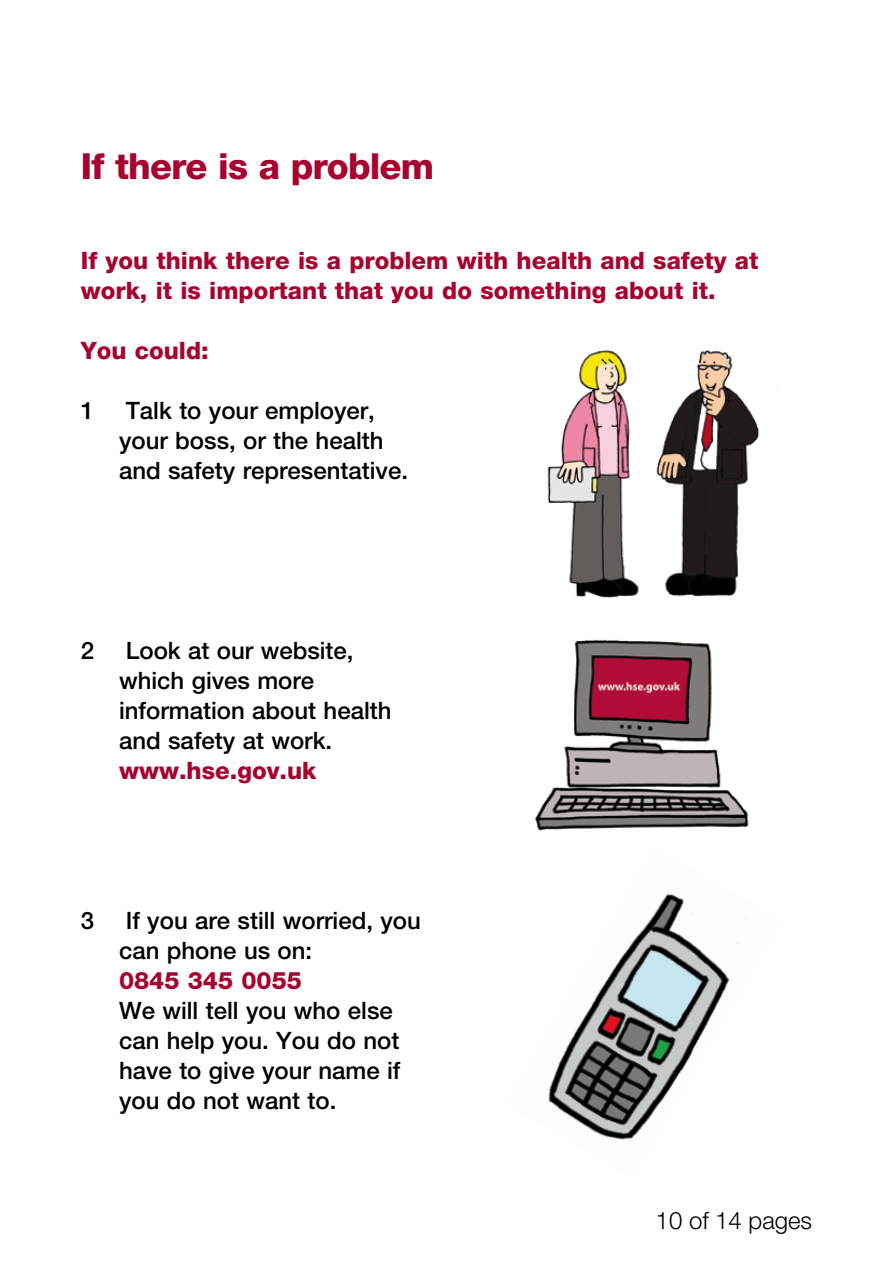
<style>
.page{position:relative;width:893px;height:1263px;background:#fff}
.page>*{position:absolute;margin:0;border:0;box-sizing:border-box;transform-origin:0 0}
.t1{font:800 36px "Helvetica Neue";letter-spacing:-.025em;color:#a70230}
.t2{font:500 24px/30px "Helvetica Neue";color:#000}
.t3{font:800 24px/30px "Helvetica Neue";color:#a70230}
.t4{font:300 24px "Helvetica Neue";color:#000}
</style>
<div class="page">
<img style="left:535px;top:639px;width:214px;height:192px">
<img style="left:547px;top:350px;width:230px;height:248px">
<img style="left:548px;top:893px;width:191px;height:247px">
<h3 class="t1" style="left:81px;top:145px;width:355px">If there is a problem</h3>
<p class="t3" style="left:81px;top:245px;width:679px">If you think there is a problem with health and safety at work, it is important that you do something about it.</p>
<p class="t3" style="left:81px;top:335px;width:129px">You could:</p>
<p class="t2" style="left:81px;top:395px;width:15px">1</p>
<p class="t2" style="left:119px;top:395px;width:291px">Talk to your employer, your boss, or the health and safety representative.</p>
<p class="t2" style="left:81px;top:635px;width:15px">2</p>
<p class="t2" style="left:119px;top:635px;width:274px">Look at our website, which gives more information about health and safety at work.</p>
<p class="t3" style="left:119px;top:755px;width:199px">www.hse.gov.uk</p>
<p class="t2" style="left:81px;top:905px;width:15px">3</p>
<p class="t2" style="left:119px;top:905px;width:303px">If you are still worried, you can phone us on:</p>
<p class="t3" style="left:119px;top:965px;width:184px">0845 345 0055</p>
<p class="t2" style="left:119px;top:995px;width:283px">We will tell you who else can help you. You do not have to give your name if you do not want to.</p>
<p class="t4" style="left:656px;top:1206px;width:158px">10 of 14 pages</p>
</div>
